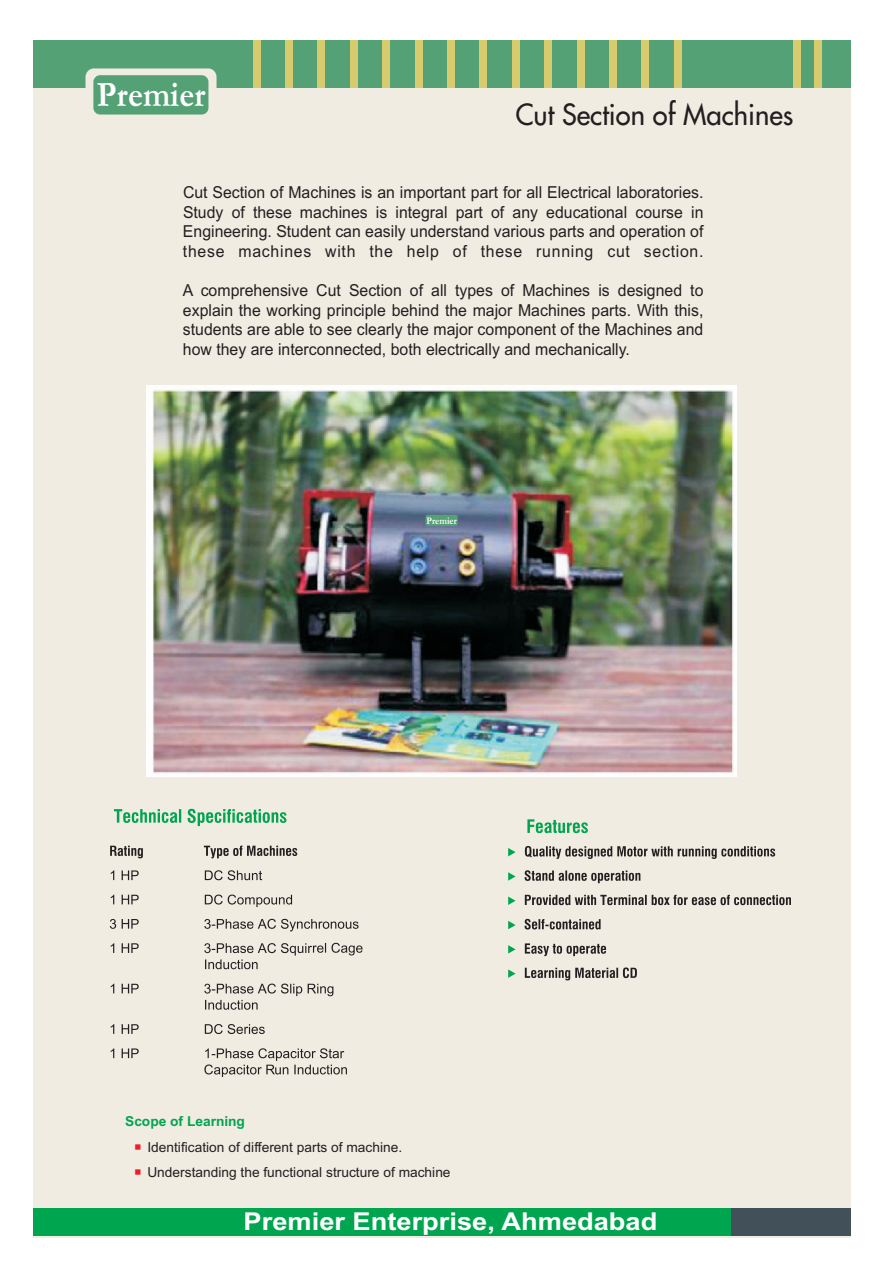
<style>
.page{position:relative;width:893px;height:1263px;background:#fff}
.page>*{position:absolute;margin:0;border:0;box-sizing:border-box;transform-origin:0 0}
.t1{font:700 36px "Garamond";color:#fff;scale:.89 1}
.t2{font:28.35px "Fujiyama 2 PSMT";color:#231f20}
.t3{font:700 24.6px "Arial";color:#fff;scale:1.11 1}
.t4{font:16.5px/19.6px "Arial";color:#231f20;text-align:justify;scale:.96 1}
.t5{font:13.8px "Arial";color:#231f20}
.t6{font:700 13.8px "Arial";color:#00a54f}
.t7{font:700 10.05px "Garamond";color:#fff;scale:.89 1}
.s1{color:#ee1d23}
</style>
<div class="page">
<div style="left:33px;top:41px;width:817px;height:1196px;background:#f1ece2"></div>
<div style="left:33px;top:1208px;width:817px;height:28px;background:#00a54f"></div>
<div style="left:731px;top:1208px;width:119px;height:28px;background:#425159"></div>
<div style="left:33px;top:41px;width:818px;height:47px;background:#53a174"></div>
<div style="left:85px;top:68px;width:132px;height:61px;background:#f1ece2;border-radius:8px"></div>
<div style="left:93px;top:75px;width:115px;height:40px;background:#53a174;border-radius:7px"></div>
<div style="left:253px;top:41px;width:7px;height:47px;background:#d7cb6e"></div>
<div style="left:285px;top:41px;width:7px;height:47px;background:#d7cb6e"></div>
<div style="left:318px;top:41px;width:7px;height:47px;background:#d7cb6e"></div>
<div style="left:350px;top:41px;width:7px;height:47px;background:#d7cb6e"></div>
<div style="left:383px;top:41px;width:7px;height:47px;background:#d7cb6e"></div>
<div style="left:415px;top:41px;width:7px;height:47px;background:#d7cb6e"></div>
<div style="left:447px;top:41px;width:7px;height:47px;background:#d7cb6e"></div>
<div style="left:480px;top:41px;width:7px;height:47px;background:#d7cb6e"></div>
<div style="left:512px;top:41px;width:7px;height:47px;background:#d7cb6e"></div>
<div style="left:545px;top:41px;width:7px;height:47px;background:#d7cb6e"></div>
<div style="left:577px;top:41px;width:7px;height:47px;background:#d7cb6e"></div>
<div style="left:609px;top:41px;width:7px;height:47px;background:#d7cb6e"></div>
<div style="left:642px;top:41px;width:7px;height:47px;background:#d7cb6e"></div>
<div style="left:674px;top:41px;width:7px;height:47px;background:#d7cb6e"></div>
<div style="left:793px;top:41px;width:7px;height:47px;background:#d7cb6e"></div>
<div style="left:815px;top:41px;width:7px;height:47px;background:#d7cb6e"></div>
<img style="left:147px;top:386px;width:589px;height:390px">
<svg style="left:508px;top:848px;width:8px;height:8px"></svg>
<svg style="left:508px;top:872px;width:8px;height:9px"></svg>
<svg style="left:508px;top:896px;width:8px;height:9px"></svg>
<svg style="left:508px;top:921px;width:8px;height:8px"></svg>
<svg style="left:508px;top:945px;width:8px;height:8px"></svg>
<svg style="left:508px;top:969px;width:8px;height:9px"></svg>
<svg style="left:525px;top:870px;width:115px;height:13px"></svg>
<svg style="left:525px;top:895px;width:266px;height:10px"></svg>
<svg style="left:525px;top:919px;width:76px;height:10px"></svg>
<svg style="left:525px;top:943px;width:81px;height:13px"></svg>
<svg style="left:525px;top:967px;width:112px;height:13px"></svg>
<svg style="left:525px;top:846px;width:250px;height:13px"></svg>
<svg style="left:527px;top:819px;width:61px;height:14px"></svg>
<svg style="left:110px;top:846px;width:33px;height:12px"></svg>
<svg style="left:204px;top:846px;width:93px;height:12px"></svg>
<svg style="left:111px;top:870px;width:28px;height:10px"></svg>
<svg style="left:205px;top:870px;width:57px;height:10px"></svg>
<svg style="left:111px;top:895px;width:28px;height:9px"></svg>
<svg style="left:205px;top:894px;width:87px;height:13px"></svg>
<svg style="left:110px;top:919px;width:29px;height:10px"></svg>
<svg style="left:204px;top:919px;width:155px;height:12px"></svg>
<svg style="left:111px;top:943px;width:28px;height:10px"></svg>
<svg style="left:204px;top:943px;width:159px;height:26px"></svg>
<svg style="left:111px;top:984px;width:28px;height:9px"></svg>
<svg style="left:204px;top:983px;width:129px;height:27px"></svg>
<svg style="left:111px;top:1024px;width:28px;height:10px"></svg>
<svg style="left:205px;top:1024px;width:60px;height:10px"></svg>
<svg style="left:111px;top:1048px;width:28px;height:10px"></svg>
<svg style="left:204px;top:1048px;width:143px;height:29px"></svg>
<svg style="left:114px;top:809px;width:173px;height:17px"></svg>
<div style="left:426px;top:515px;width:32px;height:11px;background:#53a174;border-radius:2px"></div>
<h1 class="t1" style="left:97px;top:83px;width:123px">Premier</h1>
<h2 class="t2" style="left:516px;top:96px;width:279px">Cut Section of Machines</h2>
<p class="t4" style="left:183px;top:184px;width:544px">Cut Section of Machines is an important part for all Electrical laboratories.<br>Study of these machines is integral part of any educational course in Engineering. Student can easily understand various parts and operation of these machines with the help of these running cut section.</p>
<p class="t4" style="left:183px;top:282px;width:544px">A comprehensive Cut Section of all types of Machines is designed to explain the working principle behind the major Machines parts. With this, students are able to see clearly the major component of the Machines and how they are interconnected, both electrically and mechanically.</p>
<p class="t7" style="left:427px;top:517px;width:36px">Premier</p>
<p class="t6" style="left:125px;top:1116px;width:121px">Scope of Learning</p>
<p class="t5" style="left:134px;top:1142px;width:270px"><span class="s1">○</span>Identification of different parts of machine.</p>
<p class="t5" style="left:134px;top:1167px;width:318px"><span class="s1">○</span>Understanding the functional structure of machine</p>
<h3 class="t3" style="left:244px;top:1212px;width:374px">Premier Enterprise, Ahmedabad</h3>
</div>
